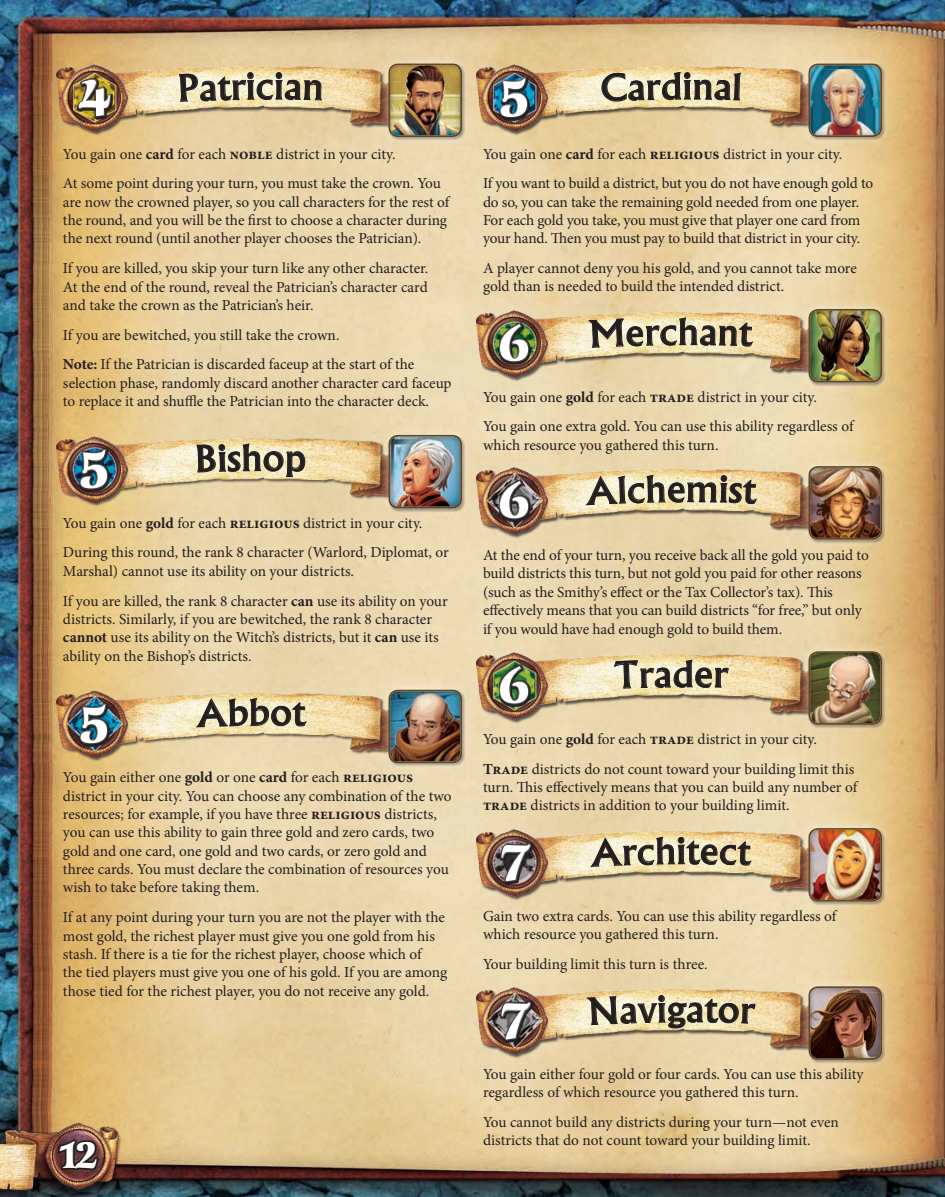
<style>
.page{position:relative;width:945px;height:1197px;background:#fff}
.page>*{position:absolute;margin:0;border:0;box-sizing:border-box;transform-origin:0 0}
.t1{font:700 52.5px "Latienne Pro";color:#fff}
.Page_Numbers{font:700 38.5px "Latienne URW";color:#fff}
.t2{font:500 35px "Albertus";letter-spacing:.01em;color:#231f20;scale:1.1 1}
.Body_Text_Smaller{font:15.4px/18.4px "Minion Pro";letter-spacing:-.005em;color:#231f20}
.t3{font:15.4px/17px "Freight Text Pro";letter-spacing:-.015em;color:#231f20;text-align:center}
.s1{font-weight:700}
</style>
<div class="page">
<img style="left:0;top:0;width:945px;height:1197px">
<svg style="left:55px;top:1136px;width:46px;height:36px;background:#4d3131"></svg>
<svg style="left:613px;top:651px;width:116px;height:73px;background:#dbcba4"></svg>
<svg style="left:585px;top:466px;width:173px;height:73px;background:#dac9a2"></svg>
<svg style="left:587px;top:309px;width:167px;height:73px;background:#dacaa3"></svg>
<svg style="left:601px;top:63px;width:141px;height:74px;background:#d9c89d"></svg>
<svg style="left:178px;top:63px;width:145px;height:74px;background:#d9c79e"></svg>
<svg style="left:195px;top:689px;width:113px;height:74px;background:#decea7"></svg>
<svg style="left:196px;top:434px;width:110px;height:74px;background:#d9caa2"></svg>
<svg style="left:589px;top:828px;width:164px;height:73px;background:#dbcba4"></svg>
<svg style="left:584px;top:986px;width:172px;height:74px;background:#dac9a1"></svg>
<h1 class="t1" style="left:78px;top:64px;width:35px">4</h1>
<p class="t2" style="left:256px;top:65px;width:27px">ci</p>
<p class="Body_Text_Smaller" style="left:63px;top:145px;width:334px">You gain one <span class="s1">card</span> for each <span class="s1">noble</span> district in your city.</p>
<p class="Body_Text_Smaller" style="left:63px;top:174px;width:388px">At some point during your turn, you must take the crown. You are now the crowned player, so you call characters for the rest of the round, and you will be the first to choose a character during the next round (until another player chooses the Patrician).</p>
<p class="Body_Text_Smaller" style="left:63px;top:259px;width:367px;text-align:justify">If you are killed, you skip your turn like any other character.<br>At the end of the round, reveal the Patrician’s character card and take the crown as the Patrician’s heir.</p>
<p class="Body_Text_Smaller" style="left:63px;top:326px;width:278px">If you are bewitched, you still take the crown.</p>
<p class="Body_Text_Smaller" style="left:63px;top:355px;width:390px"><span class="s1">Note:</span> If the Patrician is discarded faceup at the start of the selection phase, randomly discard another character card faceup to replace it and shuffle the Patrician into the character deck.</p>
<h1 class="t1" style="left:77px;top:437px;width:35px">5</h1>
<p class="t2" style="left:263px;top:436px;width:21px">o</p>
<p class="Body_Text_Smaller" style="left:63px;top:514px;width:361px">You gain one <span class="s1">gold</span> for each <span class="s1">religious</span> district in your city.</p>
<p class="Body_Text_Smaller" style="left:63px;top:543px;width:387px">During this round, the rank 8 character (Warlord, Diplomat, or<br>Marshal) cannot use its ability on your districts.</p>
<p class="Body_Text_Smaller" style="left:63px;top:591px;width:386px">If you are killed, the rank 8 character <span class="s1">can</span> use its ability on your districts. Similarly, if you are bewitched, the rank 8 character <span class="s1">cannot</span> use its ability on the Witch’s districts, but it <span class="s1">can</span> use its ability on the Bishop’s districts.</p>
<h1 class="t1" style="left:77px;top:692px;width:35px">5</h1>
<p class="t2" style="left:249px;top:691px;width:40px">bo</p>
<p class="Body_Text_Smaller" style="left:63px;top:768px;width:390px">You gain either one <span class="s1">gold</span> or one <span class="s1">card</span> for each <span class="s1">religious </span>district in your city. You can choose any combination of the two resources; for example, if you have three <span class="s1">religious</span> districts, you can use this ability to gain three gold and zero cards, two gold and one card, one gold and two cards, or zero gold and three cards. You must declare the combination of resources you wish to take before taking them.</p>
<p class="Body_Text_Smaller" style="left:63px;top:908px;width:386px">If at any point during your turn you are not the player with the most gold, the richest player must give you one gold from his stash. If there is a tie for the richest player, choose which of<br>the tied players must give you one of his gold. If you are among those tied for the richest player, you do not receive any gold.</p>
<p class="t3" style="left:70px;top:918px;width:294px;line-height:28.3px;text-align:left">The rank 8 character cannot target your districts.<br>Gain 1 <span class="s1">gold</span> for each of your <span class="s1">religious</span> districts.</p>
<p class="Page_Numbers" style="left:56px;top:1130px;width:44px">12</p>
<h1 class="t1" style="left:497px;top:65px;width:35px">5</h1>
<p class="t2" style="left:683px;top:65px;width:29px">in</p>
<p class="Body_Text_Smaller" style="left:483px;top:145px;width:361px">You gain one <span class="s1">card</span> for each <span class="s1">religious</span> district in your city.</p>
<p class="Body_Text_Smaller" style="left:483px;top:174px;width:392px">If you want to build a district, but you do not have enough gold to do so, you can take the remaining gold needed from one player.<br>For each gold you take, you must give that player one card from your hand. Then you must pay to build that district in your city.</p>
<p class="Body_Text_Smaller" style="left:483px;top:259px;width:375px">A player cannot deny you his gold, and you cannot take more gold than is needed to build the intended district.</p>
<h1 class="t1" style="left:497px;top:310px;width:35px">6</h1>
<p class="t2" style="left:678px;top:310px;width:20px">h</p>
<p class="Body_Text_Smaller" style="left:483px;top:388px;width:335px">You gain one <span class="s1">gold</span> for each <span class="s1">trade</span> district in your city.</p>
<p class="Body_Text_Smaller" style="left:483px;top:417px;width:372px">You gain one extra gold. You can use this ability regardless of which resource you gathered this turn.</p>
<h1 class="t1" style="left:497px;top:467px;width:35px">6</h1>
<p class="t2" style="left:686px;top:467px;width:31px">m</p>
<p class="Body_Text_Smaller" style="left:483px;top:546px;width:387px">At the end of your turn, you receive back all the gold you paid to build districts this turn, but not gold you paid for other reasons (such as the Smithy’s effect or the Tax Collector’s tax). This effectively means that you can build districts “for free,” but only if you would have had enough gold to build them.</p>
<p class="t3" style="left:536px;top:552px;width:203px">exchange your cards for another player’s gold (1 card:1 gold).</p>
<p class="t3" style="left:490px;top:597px;width:294px">Gain 1 <span class="s1">card</span> for each of your <span class="s1">religious</span> districts.</p>
<h1 class="t1" style="left:497px;top:652px;width:35px">6</h1>
<p class="t2" style="left:672px;top:652px;width:38px">de</p>
<p class="Body_Text_Smaller" style="left:483px;top:730px;width:335px">You gain one <span class="s1">gold</span> for each <span class="s1">trade</span> district in your city.</p>
<p class="Body_Text_Smaller" style="left:483px;top:760px;width:376px"><span class="s1">Trade</span> districts do not count toward your building limit this turn. This effectively means that you can build any number of <span class="s1">trade</span> districts in addition to your building limit.</p>
<p class="t3" style="left:582px;top:797px;width:110px">Gain 1 extra gold.</p>
<h1 class="t1" style="left:498px;top:829px;width:35px">7</h1>
<p class="t2" style="left:677px;top:829px;width:22px">it</p>
<p class="Body_Text_Smaller" style="left:483px;top:907px;width:355px">Gain two extra cards. You can use this ability regardless of which resource you gathered this turn.</p>
<p class="Body_Text_Smaller" style="left:483px;top:955px;width:226px">Your building limit this turn is three.</p>
<p class="t3" style="left:513px;top:952px;width:249px">At the end of your turn, you get back all</p>
<h1 class="t1" style="left:498px;top:988px;width:35px">7</h1>
<p class="t2" style="left:686px;top:987px;width:18px">a</p>
<p class="Body_Text_Smaller" style="left:483px;top:1065px;width:382px">You gain either four gold or four cards. You can use this ability regardless of which resource you gathered this turn.</p>
<p class="Body_Text_Smaller" style="left:483px;top:1113px;width:357px">You cannot build any districts during your turn—not even districts that do not count toward your building limit.</p>
</div>
